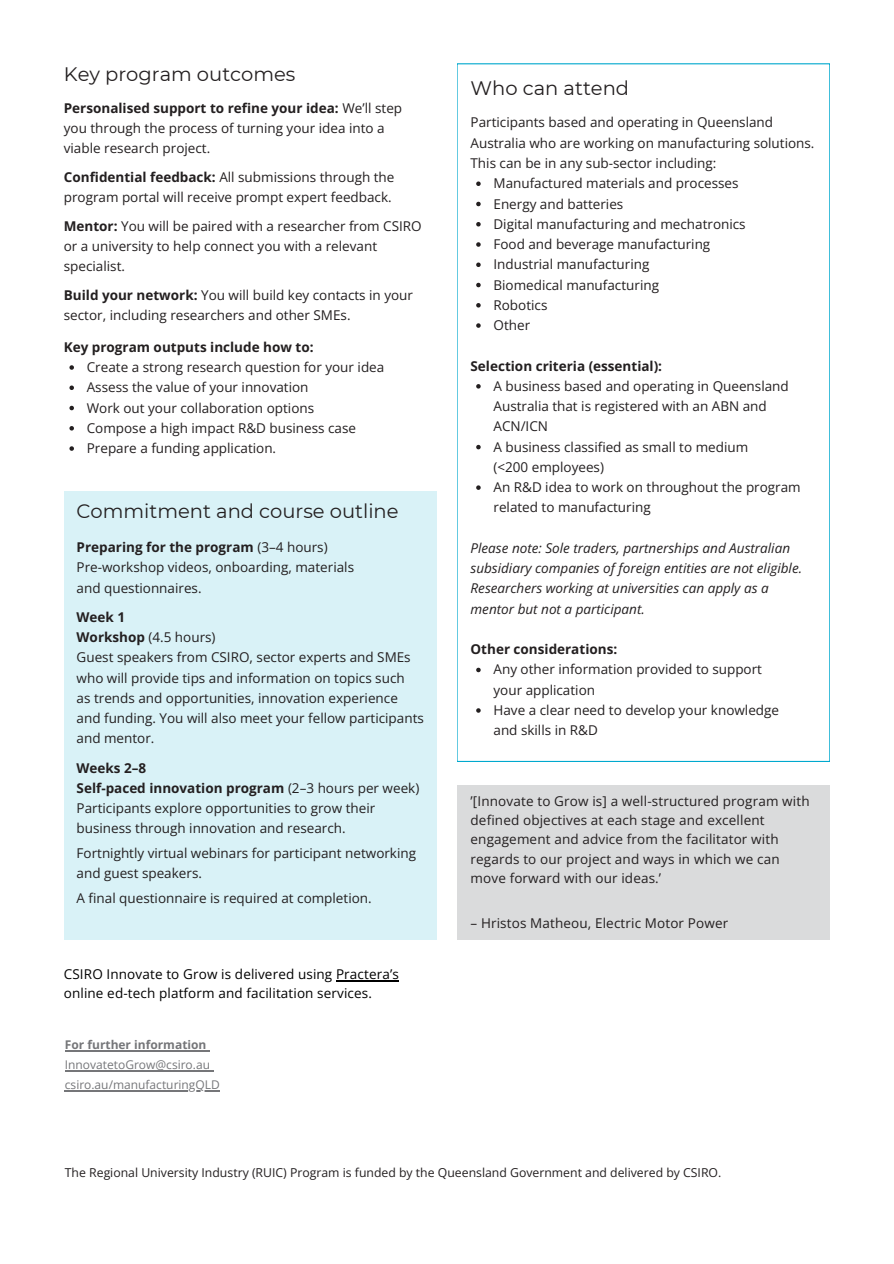
<style>
.page{position:relative;width:894px;height:1264px;background:#fff}
.page>*{position:absolute;margin:0;border:0;box-sizing:border-box;transform-origin:0 0}
.t1{font:19.5px "Montserrat";color:#231f20}
.t2{font:13.5px/20.2px "Open Sans";color:#231f20}
.t3{font:italic 13.5px/20.2px "Open Sans";color:#231f20}
.t4{font:13.5px/18px "Open Sans";letter-spacing:.01em;color:#000}
.t5{font:700 13.5px "Open Sans";color:#231f20}
.t6{font:12.3px "Open Sans";color:#231f20}
.t7{font:12px "Open Sans";color:#757679}
.t8{font:700 12px "Open Sans";color:#757679}
.s1{font-weight:700}
</style>
<div class="page">
<svg style="left:69px;top:365px;width:5px;height:5px"></svg>
<svg style="left:69px;top:385px;width:5px;height:5px"></svg>
<svg style="left:69px;top:406px;width:5px;height:4px"></svg>
<svg style="left:69px;top:426px;width:5px;height:4px"></svg>
<svg style="left:69px;top:446px;width:5px;height:5px"></svg>
<hr style="left:336px;top:980px;width:56px;height:1px;background:#000">
<hr style="left:65px;top:1050px;width:141px;height:1px;background:#757679">
<hr style="left:65px;top:1070px;width:145px;height:1px;background:#757679">
<hr style="left:65px;top:1090px;width:155px;height:1px;background:#757679">
<img style="left:457px;top:64px;width:372px;height:698px">
<h1 class="t1" style="left:64px;top:62px;width:233px">Key program outcomes</h1>
<h3 class="t2" style="left:64px;top:98px;width:340px"><span class="s1">Personalised support to refine your idea:</span> We’ll step you through the process of turning your idea into a viable research project.</h3>
<h3 class="t2" style="left:64px;top:167px;width:332px"><span class="s1">Confidential feedback:</span> All submissions through the program portal will receive prompt expert feedback.</h3>
<h3 class="t2" style="left:64px;top:216px;width:359px"><span class="s1">Mentor:</span> You will be paired with a researcher from CSIRO</h3>
<h3 class="t2" style="left:64px;top:236px;width:315px">or a university to help connect you with a relevant specialist.</h3>
<h3 class="t2" style="left:64px;top:285px;width:350px"><span class="s1">Build your network:</span> You will build key contacts in your</h3>
<h2 class="t2" style="left:64px;top:305px;width:288px">sector, including researchers and other SMEs.</h2>
<p class="t5" style="left:64px;top:337px;width:251px">Key program outputs include how to:</p>
<p class="t2" style="left:87px;top:356px;width:299px">Create a strong research question for your idea</p>
<p class="t2" style="left:87px;top:377px;width:223px">Assess the value of your innovation</p>
<p class="t2" style="left:87px;top:397px;width:229px">Work out your collaboration options</p>
<p class="t2" style="left:87px;top:417px;width:271px">Compose a high impact R&amp;D business case</p>
<h1 class="t2" style="left:87px;top:437px;width:191px">Prepare a funding application.</h1>
<h3 class="t1" style="left:77px;top:499px;width:323px">Commitment and course outline</h3>
<h3 class="t2" style="left:77px;top:537px;width:279px"><span class="s1">Preparing for the program</span> (3–4 hours)<br>Pre-workshop videos, onboarding, materials and questionnaires.</h3>
<h3 class="t2" style="left:77px;top:606px;width:349px"><span class="s1">Week 1<br>Workshop</span> (4.5 hours)<br>Guest speakers from CSIRO, sector experts and SMEs who will provide tips and information on topics such<br>as trends and opportunities, innovation experience and funding. You will also meet your fellow participants</h3>
<h3 class="t2" style="left:77px;top:723px;width:79px;line-height:29.2px">and mentor.<br><span class="s1">Weeks 2–8</span></h3>
<h3 class="t2" style="left:77px;top:777px;width:344px"><span class="s1">Self-paced innovation program</span> (2–3 hours per week)<br>Participants explore opportunities to grow their business through innovation and research.</h3>
<h3 class="t2" style="left:77px;top:842px;width:341px">Fortnightly virtual webinars for participant networking</h3>
<h3 class="t2" style="left:77px;top:860px;width:296px;line-height:24.8px">and guest speakers.<br>A final questionnaire is required at completion.</h3>
<h3 class="t4" style="left:64px;top:965px;width:336px">CSIRO Innovate to Grow is delivered using Practera’s online ed-tech platform and facilitation services.</h3>
<p class="t8" style="left:65px;top:1036px;width:143px">For further information</p>
<p class="t7" style="left:65px;top:1056px;width:147px">InnovatetoGrow@csiro.au</p>
<p class="t7" style="left:65px;top:1076px;width:156px">csiro.au/manufacturingQLD</p>
<h3 class="t1" style="left:470px;top:76px;width:160px">Who can attend</h3>
<h1 class="t2" style="left:470px;top:112px;width:345px">Participants based and operating in Queensland<br>Australia who are working on manufacturing solutions.<br>This can be in any sub-sector including:</h1>
<h3 class="t2" style="left:493px;top:173px;width:246px">Manufactured materials and processes</h3>
<p class="t2" style="left:493px;top:193px;width:131px">Energy and batteries</p>
<p class="t2" style="left:493px;top:213px;width:254px">Digital manufacturing and mechatronics</p>
<p class="t2" style="left:493px;top:234px;width:218px">Food and beverage manufacturing</p>
<p class="t2" style="left:493px;top:254px;width:157px">Industrial manufacturing</p>
<p class="t2" style="left:493px;top:274px;width:167px">Biomedical manufacturing</p>
<p class="t2" style="left:493px;top:294px;width:55px">Robotics</p>
<p class="t2" style="left:493px;top:315px;width:38px">Other</p>
<p class="t5" style="left:470px;top:356px;width:193px">Selection criteria (essential):</p>
<h2 class="t2" style="left:493px;top:375px;width:297px">A business based and operating in Queensland<br>Australia that is registered with an ABN and<br>ACN/ICN</h2>
<p class="t2" style="left:493px;top:436px;width:256px">A business classified as small to medium (&lt;200 employees)</p>
<p class="t2" style="left:493px;top:477px;width:309px">An R&amp;D idea to work on throughout the program related to manufacturing</p>
<p class="t3" style="left:470px;top:537px;width:333px">Please note: Sole traders, partnerships and Australian subsidiary companies of foreign entities are not eligible.<br>Researchers working at universities can apply as a mentor but not a participant.</p>
<h3 class="t5" style="left:470px;top:639px;width:148px">Other considerations:</h3>
<h2 class="t2" style="left:493px;top:659px;width:270px">Any other information provided to support your application</h2>
<p class="t2" style="left:493px;top:699px;width:287px">Have a clear need to develop your knowledge and skills in R&amp;D</p>
<p class="t2" style="left:470px;top:791px;width:340px;line-height:19.2px">’[Innovate to Grow is] a well-structured program with defined objectives at each stage and excellent engagement and advice from the facilitator with regards to our project and ways in which we can move forward with our ideas.’</p>
<h3 class="t2" style="left:470px;top:912px;width:259px">– Hristos Matheou, Electric Motor Power</h3>
<h3 class="t6" style="left:65px;top:1164px;width:657px">The Regional University Industry (RUIC) Program is funded by the Queensland Government and delivered by CSIRO.</h3>
</div>
